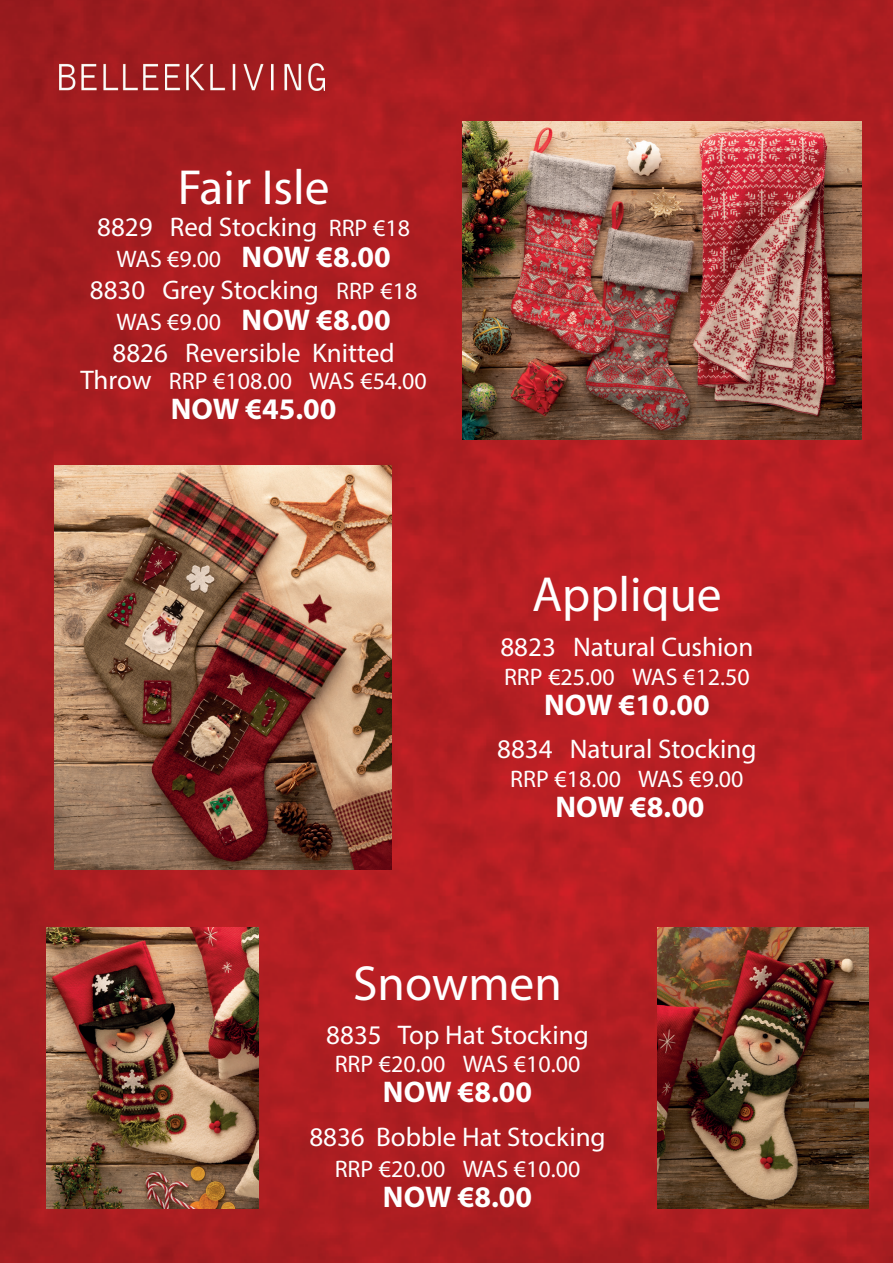
<style>
.page{position:relative;width:893px;height:1263px;background:#fff}
.page>*{position:absolute;margin:0;border:0;box-sizing:border-box;transform-origin:0 0}
.t1{font:49.5px "Myriad Pro";color:#fff}
.t2{font:700 30px "Myriad Pro";color:#fff}
.t3{font:27px "Myriad Pro";color:#fff}
.t4{font:24px "Myriad Pro";color:#fff}
.s1{font-size:24px}
.s2{font-weight:700;font-size:30px}
.s3{font-size:27px}
</style>
<div class="page">
<img style="left:0;top:0;width:893px;height:1263px">
<img style="left:55px;top:466px;width:336px;height:404px">
<img style="left:462px;top:122px;width:400px;height:318px">
<img style="left:47px;top:927px;width:211px;height:282px">
<img style="left:59px;top:63px;width:265px;height:28px">
<img style="left:657px;top:927px;width:212px;height:282px">
<h1 class="t1" style="left:178px;top:157px;width:153px">Fair Isle</h1>
<p class="t3" style="left:97px;top:210px;width:314px">8829 Red Stocking <span class="s1">RRP €18</span></p>
<p class="t4" style="left:117px;top:245px;width:276px">WAS €9.00 <span class="s2">NOW €8.00</span></p>
<p class="t3" style="left:90px;top:273px;width:329px">8830 Grey Stocking <span class="s1">RRP €18</span></p>
<p class="t4" style="left:117px;top:308px;width:276px">WAS €9.00 <span class="s2">NOW €8.00</span></p>
<p class="t3" style="left:113px;top:336px;width:284px">8826 Reversible Knitted</p>
<p class="t4" style="left:80px;top:366px;width:348px"><span class="s3">Throw</span> RRP €108.00 WAS €54.00</p>
<p class="t2" style="left:171px;top:389px;width:167px">NOW €45.00</p>
<h1 class="t1" style="left:532px;top:564px;width:191px">Applique</h1>
<p class="t3" style="left:500px;top:630px;width:254px">8823 Natural Cushion</p>
<p class="t4" style="left:504px;top:662px;width:247px">RRP €25.00 WAS €12.50</p>
<p class="t2" style="left:544px;top:685px;width:167px">NOW €10.00</p>
<p class="t3" style="left:497px;top:732px;width:261px">8834 Natural Stocking</p>
<p class="t4" style="left:510px;top:764px;width:235px">RRP €18.00 WAS €9.00</p>
<p class="t2" style="left:555px;top:787px;width:151px">NOW €8.00</p>
<h1 class="t1" style="left:353px;top:953px;width:210px">Snowmen</h1>
<p class="t3" style="left:326px;top:1018px;width:264px">8835 Top Hat Stocking</p>
<p class="t4" style="left:335px;top:1049px;width:247px">RRP €20.00 WAS €10.00</p>
<p class="t2" style="left:383px;top:1072px;width:151px">NOW €8.00</p>
<p class="t3" style="left:309px;top:1120px;width:298px">8836 Bobble Hat Stocking</p>
<p class="t4" style="left:335px;top:1154px;width:247px">RRP €20.00 WAS €10.00</p>
<p class="t2" style="left:383px;top:1177px;width:151px">NOW €8.00</p>
</div>
